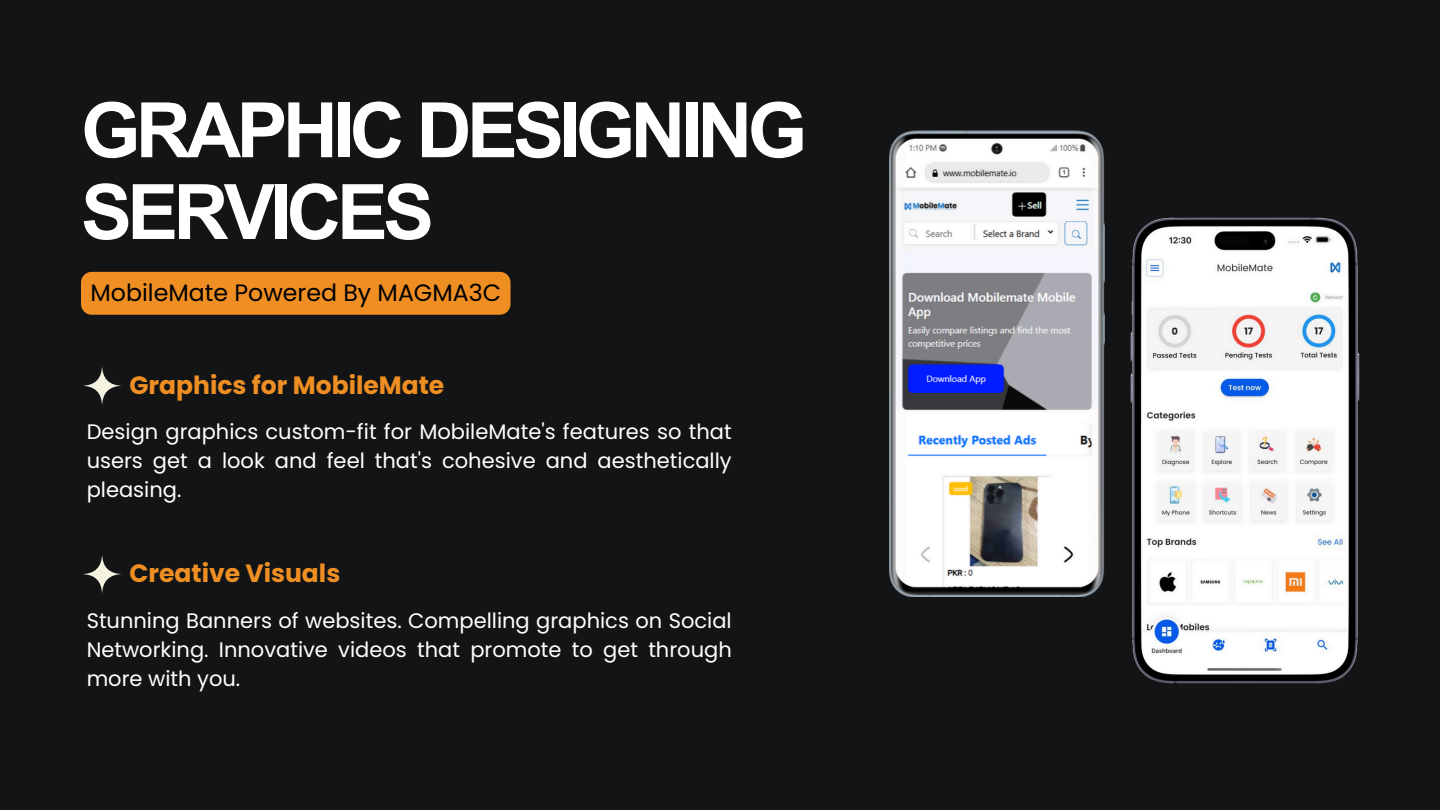
<style>
.page{position:relative;width:1440px;height:810px;background:#131416}
.page>*{position:absolute;margin:0;border:0;box-sizing:border-box;transform-origin:0 0}
.t1{font:700 76.5px/81.8px "Arial Unicode MS";letter-spacing:-.06em;color:#fff}
.t2{font:700 25px "Poppins";color:#ee8e23}
.t3{font:23.7px "Poppins";color:#000}
.t4{font:21px/29.2px "Poppins";color:#fff;text-align:justify}
</style>
<div class="page">
<svg style="left:81px;top:365px;width:42px;height:42px"></svg>
<svg style="left:81px;top:553px;width:42px;height:42px"></svg>
<div style="left:81px;top:272px;width:430px;height:43px;background:#ee8e23;border-radius:11px"></div>
<img style="left:890px;top:130px;width:214px;height:467px">
<img style="left:1130px;top:217px;width:229px;height:467px">
<h1 class="t1" style="left:81px;top:86px;width:728px">GRAPHIC DESIGNING<br>SERVICES</h1>
<h3 class="t3" style="left:90px;top:276px;width:412px">MobileMate Powered By MAGMA3C</h3>
<p class="t2" style="left:129px;top:368px;width:316px">Graphics for MobileMate</p>
<p class="t4" style="left:87px;top:417px;width:647px">Design graphics custom-fit for MobileMate's features so that users get a look and feel that's cohesive and aesthetically pleasing.</p>
<p class="t2" style="left:129px;top:556px;width:212px">Creative Visuals</p>
<p class="t4" style="left:87px;top:606px;width:647px">Stunning Banners of websites. Compelling graphics on Social Networking. Innovative videos that promote to get through more with you.</p>
</div>
